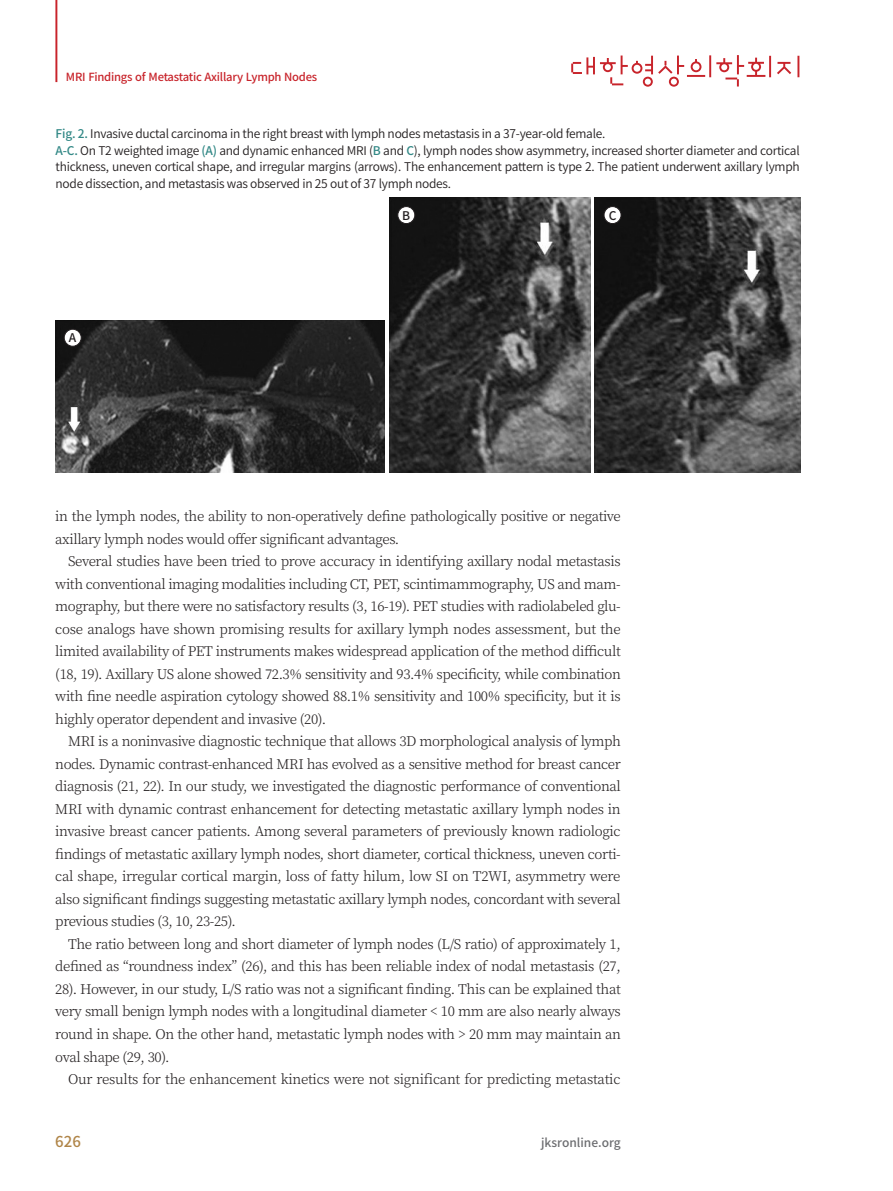
<style>
.page{position:relative;width:893px;height:1191px;background:#fff}
.page>*{position:absolute;margin:0;border:0;box-sizing:border-box;transform-origin:0 0}
.t1{font:500 15px "Noto Sans CJ Kkr";color:#b08548}
.영문본문{font:300 13.5px/22.5px "Noto Serif CJ Kkr";letter-spacing:-.03em;color:#231f20;text-align:justify}
.그림제목1{font:600 12px/16.5px "Noto Sans CJ Kkr";letter-spacing:-.02em;color:#231f20;text-align:justify}
.그림제목{font:600 12px "Noto Sans CJ Kkr";letter-spacing:-.02em;color:#231f20}
.t2{font:500 12px "Noto Sans CJ Kkr";color:#6c6d70}
.캡션{font:500 12px "Noto Sans CJ Kkr";color:#231f20}
.t3{font:500 11.25px "Noto Sans CJ Kkr";letter-spacing:-.02em;color:#c8242b}
.s1{font-weight:500;color:#328886}
</style>
<div class="page">
<hr style="left:55px;top:0;width:2px;height:82px;background:#c8242b">
<svg style="left:571px;top:55px;width:228px;height:32px"></svg>
<img style="left:55px;top:320px;width:330px;height:152px">
<img style="left:389px;top:198px;width:202px;height:274px">
<img style="left:595px;top:198px;width:205px;height:274px">
<div style="left:64px;top:329px;width:17px;height:17px;background:#fff;border-radius:50%"></div>
<div style="left:64px;top:329px;width:17px;height:17px;border:1px solid #231f20;border-radius:50%"></div>
<div style="left:398px;top:206px;width:17px;height:18px;background:#fff;border-radius:50%"></div>
<div style="left:398px;top:206px;width:17px;height:18px;border:1px solid #231f20;border-radius:50%"></div>
<div style="left:604px;top:206px;width:17px;height:18px;background:#fff;border-radius:50%"></div>
<div style="left:604px;top:206px;width:17px;height:18px;border:1px solid #231f20;border-radius:50%"></div>
<p class="t3" style="left:66px;top:70px;width:253px">MRI Findings of Metastatic Axillary Lymph Nodes</p>
<p class="그림제목" style="left:56px;top:127px;width:551px"><span class="s1">Fig. 2.</span> Invasive ductal carcinoma in the right breast with lymph nodes metastasis in a 37-year-old female.</p>
<p class="그림제목1" style="left:56px;top:142px;width:746px"><span class="s1">A-C.</span> On T2 weighted image <span class="s1">(A)</span> and dynamic enhanced MRI (<span class="s1">B</span> and <span class="s1">C</span>), lymph nodes show asymmetry, increased shorter diameter and cortical thickness, uneven cortical shape, and irregular margins (arrows). The enhancement pattern is type 2. The patient underwent axillary lymph node dissection, and metastasis was observed in 25 out of 37 lymph nodes.</p>
<p class="캡션" style="left:69px;top:331px;width:9px">A</p>
<p class="캡션" style="left:402px;top:208px;width:10px">B</p>
<p class="캡션" style="left:609px;top:208px;width:9px">C</p>
<p class="영문본문" style="left:55px;top:505px;width:567px">in the lymph nodes, the ability to non-operatively define pathologically positive or negative axillary lymph nodes would offer significant advantages.</p>
<p class="영문본문" style="left:55px;top:550px;width:567px;text-indent:13px">Several studies have been tried to prove accuracy in identifying axillary nodal metastasis with conventional imaging modalities including CT, PET, scintimammography, US and mam&shy;mography, but there were no satisfactory results (3, 16-19). PET studies with radiolabeled glu&shy;cose analogs have shown promising results for axillary lymph nodes assessment, but the limited availability of PET instruments makes widespread application of the method difficult (18, 19). Axillary US alone showed 72.3% sensitivity and 93.4% specificity, while combination with fine needle aspiration cytology showed 88.1% sensitivity and 100% specificity, but it is highly operator dependent and invasive (20).</p>
<p class="영문본문" style="left:55px;top:730px;width:567px;text-indent:13px">MRI is a noninvasive diagnostic technique that allows 3D morphological analysis of lymph nodes. Dynamic contrast-enhanced MRI has evolved as a sensitive method for breast cancer diagnosis (21, 22). In our study, we investigated the diagnostic performance of conventional MRI with dynamic contrast enhancement for detecting metastatic axillary lymph nodes in invasive breast cancer patients. Among several parameters of previously known radiologic findings of metastatic axillary lymph nodes, short diameter, cortical thickness, uneven corti&shy;cal shape, irregular cortical margin, loss of fatty hilum, low SI on T2WI, asymmetry were also significant findings suggesting metastatic axillary lymph nodes, concordant with several previous studies (3, 10, 23-25).</p>
<p class="영문본문" style="left:55px;top:933px;width:567px;text-indent:13px">The ratio between long and short diameter of lymph nodes (L/S ratio) of approximately 1, defined as “roundness index” (26), and this has been reliable index of nodal metastasis (27, 28). However, in our study, L/S ratio was not a significant finding. This can be explained that very small benign lymph nodes with a longitudinal diameter &lt; 10 mm are also nearly always round in shape. On the other hand, metastatic lymph nodes with &gt; 20 mm may maintain an oval shape (29, 30).</p>
<p class="영문본문" style="left:68px;top:1068px;width:554px">Our results for the enhancement kinetics were not significant for predicting metastatic</p>
<p class="t1" style="left:55px;top:1132px;width:27px">626</p>
<p class="t2" style="left:541px;top:1135px;width:81px">jksronline.org</p>
</div>
